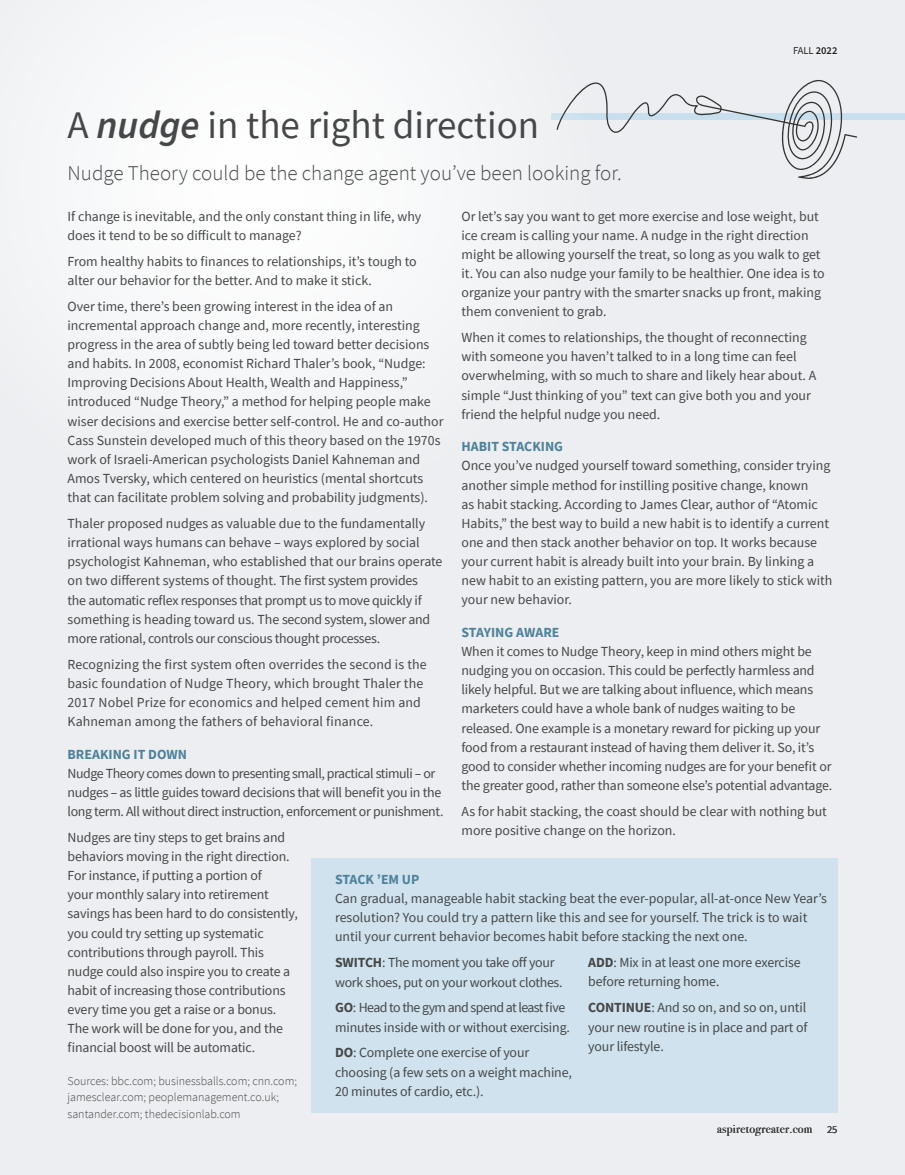
<style>
.page{position:relative;width:905px;height:1175px;background:#fff}
.page>*{position:absolute;margin:0;border:0;box-sizing:border-box;transform-origin:0 0}
.t1{font:39px "Source Sans Pro";color:#464748}
.t2{font:300 21px "Source Sans Pro";color:#464748}
.t3{font:13.8px/19px "Source Sans Pro";color:#464748}
.t4{font:13.8px/19px "Source Sans Pro";letter-spacing:-.025em;color:#464748}
.t5{font:13.8px/19px "Source Sans Pro";letter-spacing:-.02em;color:#464748}
.t6{font:700 13.8px "Source Sans Pro";color:#4e829a}
.t7{font:300 12px/16.5px "Source Sans Pro";color:#464748}
.t8{font:12px "Bodoni Svty Two ITCTT";letter-spacing:.02em;color:#231f20}
.t9{font:10.5px "Source Sans Pro";color:#231f20}
.s1{font-weight:700;font-size:10.65px}
.s2{font-weight:600}
.s3{font-weight:600;font-style:italic}
.s4{font-weight:700}
</style>
<div class="page">
<div style="left:0;top:0;width:904px;height:1174px;background:#eceef1"></div>
<div style="left:551px;top:113px;width:353px;height:6px;background:#c8e0ed"></div>
<div style="left:70px;top:0;width:486px;height:369px;background:#f8f8f9"></div>
<svg style="left:556px;top:79px;width:301px;height:100px"></svg>
<div style="left:311px;top:857px;width:527px;height:255px;background:#cfe2ee"></div>
<p class="t9" style="left:786px;top:41px;width:53px">FALL <span class="s1">2022</span></p>
<p class="t9" style="left:793px;top:44px;width:46px">FALL <span class="s2">2022</span></p>
<p class="t1" style="left:68px;top:100px;width:473px">A <span class="s3">nudge</span> in the right direction</p>
<p class="t2" style="left:68px;top:160px;width:556px">Nudge Theory could be the change agent you’ve been looking for.</p>
<p class="t3" style="left:68px;top:207px;width:355px">If change is inevitable, and the only constant thing in life, why does it tend to be so difficult to manage?</p>
<p class="t3" style="left:68px;top:252px;width:351px">From healthy habits to finances to relationships, it’s tough to alter our behavior for the better. And to make it stick.</p>
<p class="t3" style="left:68px;top:297px;width:377px">Over time, there’s been growing interest in the idea of an incremental approach change and, more recently, interesting progress in the area of subtly being led toward better decisions and habits. In 2008, economist Richard Thaler’s book, “Nudge:<br>Improving Decisions About Health, Wealth and Happiness,” introduced “Nudge Theory,” a method for helping people make wiser decisions and exercise better self-control. He and co-author Cass Sunstein developed much of this theory based on the 1970s work of Israeli-American psychologists Daniel Kahneman and Amos Tversky, which centered on heuristics (mental shortcuts that can facilitate problem solving and probability judgments).</p>
<p class="t3" style="left:68px;top:514px;width:376px">Thaler proposed nudges as valuable due to the fundamentally irrational ways humans can behave – ways explored by social psychologist Kahneman, who established that our brains operate on two different systems of thought. The first system provides<br>the automatic reflex responses that prompt us to move quickly if something is heading toward us. The second system, slower and more rational, controls our conscious thought processes.</p>
<p class="t3" style="left:68px;top:654px;width:361px">Recognizing the first system often overrides the second is the basic foundation of Nudge Theory, which brought Thaler the 2017 Nobel Prize for economics and helped cement him and Kahneman among the fathers of behavioral finance.</p>
<p class="t6" style="left:68px;top:744px;width:121px">BREAKING IT DOWN</p>
<p class="t4" style="left:68px;top:763px;width:377px">Nudge Theory comes down to presenting small, practical stimuli – or nudges – as little guides toward decisions that will benefit you in the long term. All without direct instruction, enforcement or punishment.</p>
<p class="t3" style="left:68px;top:827px;width:232px">Nudges are tiny steps to get brains and behaviors moving in the right direction.<br>For instance, if putting a portion of<br>your monthly salary into retirement savings has been hard to do consistently, you could try setting up systematic contributions through payroll. This nudge could also inspire you to create a habit of increasing those contributions every time you get a raise or a bonus.<br>The work will be done for you, and the financial boost will be automatic.</p>
<p class="t3" style="left:461px;top:206px;width:365px">Or let’s say you want to get more exercise and lose weight, but ice cream is calling your name. A nudge in the right direction might be allowing yourself the treat, so long as you walk to get it. You can also nudge your family to be healthier. One idea is to organize your pantry with the smarter snacks up front, making them convenient to grab.</p>
<p class="t3" style="left:461px;top:328px;width:356px">When it comes to relationships, the thought of reconnecting with someone you haven’t talked to in a long time can feel overwhelming, with so much to share and likely hear about. A simple “Just thinking of you” text can give both you and your friend the helpful nudge you need.</p>
<p class="t6" style="left:461px;top:437px;width:103px">HABIT STACKING</p>
<p class="t3" style="left:461px;top:456px;width:372px">Once you’ve nudged yourself toward something, consider trying another simple method for instilling positive change, known<br>as habit stacking. According to James Clear, author of “Atomic Habits,” the best way to build a new habit is to identify a current one and then stack another behavior on top. It works because your current habit is already built into your brain. By linking a new habit to an existing pattern, you are more likely to stick with your new behavior.</p>
<p class="t6" style="left:461px;top:623px;width:99px">STAYING AWARE</p>
<p class="t3" style="left:461px;top:642px;width:372px">When it comes to Nudge Theory, keep in mind others might be nudging you on occasion. This could be perfectly harmless and likely helpful. But we are talking about influence, which means marketers could have a whole bank of nudges waiting to be released. One example is a monetary reward for picking up your food from a restaurant instead of having them deliver it. So, it’s good to consider whether incoming nudges are for your benefit or the greater good, rather than someone else’s potential advantage.</p>
<p class="t3" style="left:461px;top:801px;width:367px">As for habit stacking, the coast should be clear with nothing but more positive change on the horizon.</p>
<p class="t6" style="left:335px;top:870px;width:86px">STACK ’EM UP</p>
<p class="t3" style="left:335px;top:889px;width:493px">Can gradual, manageable habit stacking beat the ever-popular, all-at-once New Year’s resolution? You could try a pattern like this and see for yourself. The trick is to wait until your current behavior becomes habit before stacking the next one.</p>
<p class="t5" style="left:335px;top:953px;width:229px"><span class="s4">SWITCH</span>: The moment you take off your work shoes, put on your workout clothes.</p>
<p class="t3" style="left:335px;top:998px;width:236px"><span class="s4">GO</span>: Head to the gym and spend at least five minutes inside with or without exercising.</p>
<p class="t3" style="left:335px;top:1043px;width:238px"><span class="s4">DO</span>: Complete one exercise of your choosing (a few sets on a weight machine,<br>20 minutes of cardio, etc.).</p>
<p class="t3" style="left:588px;top:953px;width:214px"><span class="s4">ADD</span>: Mix in at least one more exercise before returning home.</p>
<p class="t3" style="left:588px;top:998px;width:221px;text-align:justify"><span class="s4">CONTINUE</span>: And so on, and so on, until your new routine is in place and part of your lifestyle.</p>
<p class="t7" style="left:68px;top:1072px;width:231px">Sources: bbc.com; businessballs.com; cnn.com; jamesclear.com; peoplemanagement.co.uk; santander.com; thedecisionlab.com</p>
<p class="t8" style="left:717px;top:1119px;width:97px">aspiretogreater.com</p>
<p class="t9" style="left:827px;top:1123px;width:12px">25</p>
</div>
